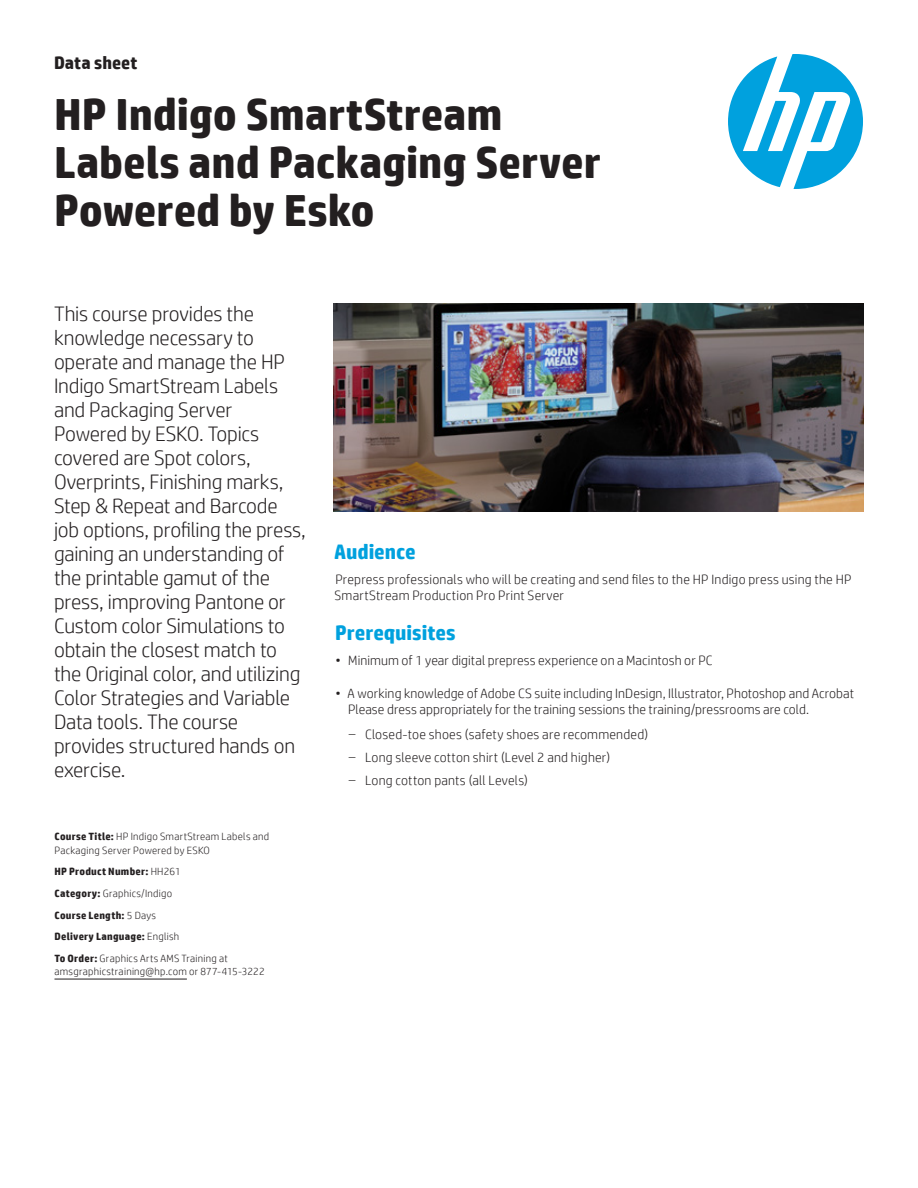
<style>
.page{position:relative;width:918px;height:1188px;background:#fff}
.page>*{position:absolute;margin:0;border:0;box-sizing:border-box;transform-origin:0 0}
.t1{font:700 45px/48px "HP Simplified";color:#231f20}
.t2{font:300 21px/24px "HP Simplified";letter-spacing:-.01em;color:#231f20}
.t3{font:700 21px "HP Simplified";color:#00a1de}
.t4{font:700 18px "HP Simplified";color:#231f20}
.t5{font:300 13.5px/16.5px "HP Simplified";letter-spacing:.005em;color:#231f20}
.t6{font:700 10.5px/21.6px "HP Simplified";letter-spacing:.025em;color:#231f20}
.t7{font:300 10.5px/13.5px "HP Simplified";letter-spacing:.025em;color:#231f20}
.s1{font-weight:700}
.s2{font-weight:300}
</style>
<div class="page">
<svg style="left:728px;top:54px;width:135px;height:135px"></svg>
<img style="left:333px;top:304px;width:530px;height:208px">
<hr style="left:54px;top:979px;width:133px;height:1px;background:#231f20">
<p class="t4" style="left:54px;top:51px;width:85px">Data sheet</p>
<h1 class="t1" style="left:54px;top:91px;width:548px">HP Indigo SmartStream<br>Labels and Packaging Server<br>Powered by Esko</h1>
<p class="t2" style="left:54px;top:301px;width:253px">This course provides the knowledge necessary to operate and manage the HP<br>Indigo SmartStream Labels and Packaging Server<br>Powered by ESKO. Topics covered are Spot colors,<br>Overprints, Finishing marks,<br>Step &amp; Repeat and Barcode job options, profiling the press, gaining an understanding of the printable gamut of the press, improving Pantone or<br>Custom color Simulations to obtain the closest match to the Original color, and utilizing<br>Color Strategies and Variable<br>Data tools. The course provides structured hands on exercise.</p>
<p class="t7" style="left:54px;top:830px;width:216px"><span class="s1">Course Title:</span> HP Indigo SmartStream Labels and<br>Packaging Server Powered by ESKO</p>
<p class="t6" style="left:54px;top:861px;width:175px">HP Product Number: <span class="s2">HH261<br></span>Category: <span class="s2">Graphics/Indigo<br></span>Course Length: <span class="s2">5 Days<br></span>Delivery Language: <span class="s2">English<br></span>To Order: <span class="s2">Graphics Arts AMS Training at</span></p>
<p class="t7" style="left:54px;top:965px;width:212px">amsgraphicstraining@hp.com or 877-415-3222</p>
<p class="t3" style="left:334px;top:538px;width:83px">Audience</p>
<p class="t5" style="left:335px;top:570px;width:518px">Prepress professionals who will be creating and send files to the HP Indigo press using the HP<br>SmartStream Production Pro Print Server</p>
<p class="t3" style="left:335px;top:619px;width:122px">Prerequisites</p>
<p class="t5" style="left:336px;top:652px;width:379px">• Minimum of 1 year digital prepress experience on a Macintosh or PC</p>
<p class="t5" style="left:348px;top:684px;width:507px;text-indent:-13px">• A working knowledge of Adobe CS suite including InDesign, Illustrator, Photoshop and Acrobat<br>Please dress appropriately for the training sessions the training/pressrooms are cold.</p>
<p class="t5" style="left:349px;top:726px;width:301px">– Closed-toe shoes (safety shoes are recommended)</p>
<p class="t5" style="left:349px;top:749px;width:263px">– Long sleeve cotton shirt (Level 2 and higher)</p>
<p class="t5" style="left:349px;top:772px;width:181px">– Long cotton pants (all Levels)</p>
</div>
